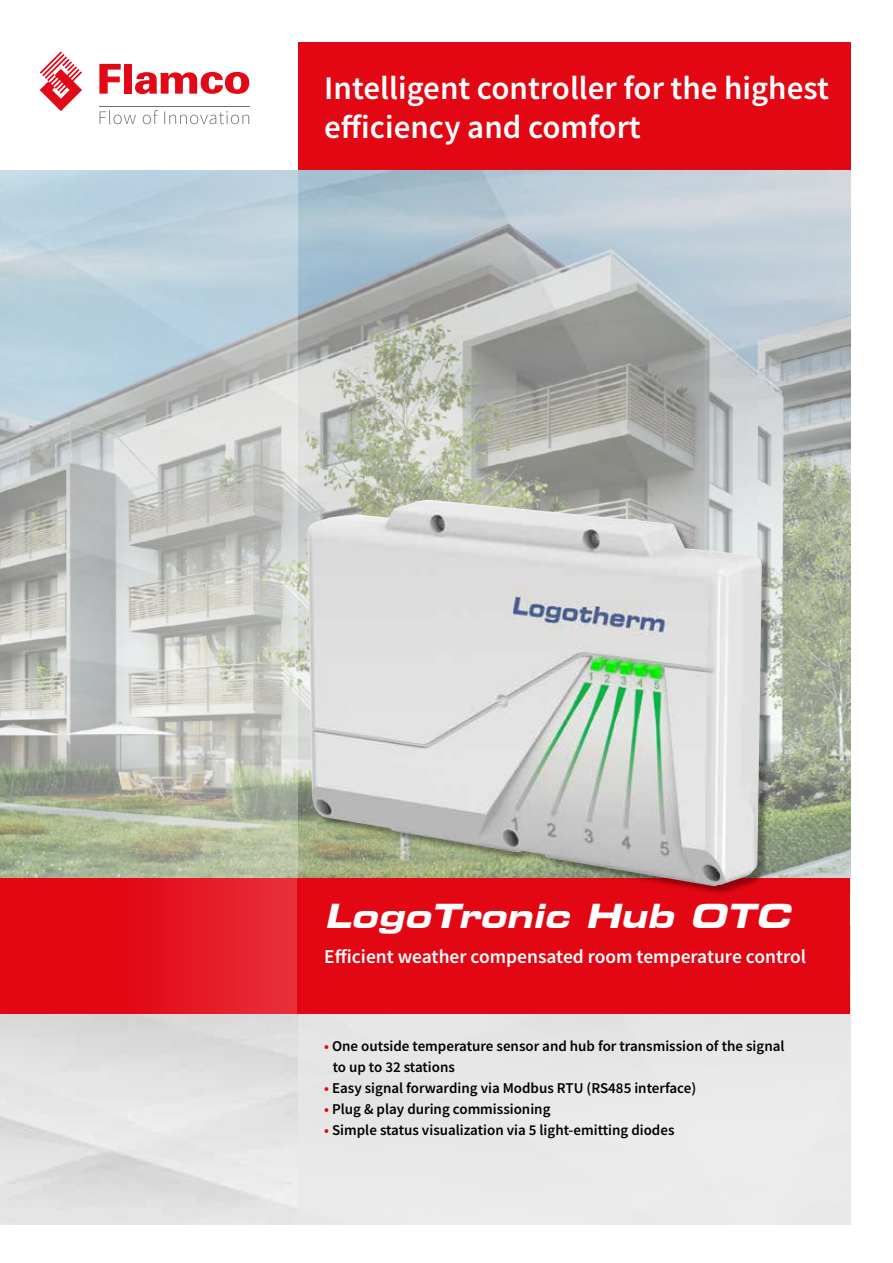
<style>
.page{position:relative;width:893px;height:1263px;background:#fff}
.page>*{position:absolute;margin:0;border:0;box-sizing:border-box;transform-origin:0 0}
.t1{font:600 33px/39.6px "Source Sans Pro";color:#fff}
.t2{font:italic 700 expanded 33px "Square 721 BT";color:#fff}
.t3{font:600 19.5px "Source Sans Pro";color:#fff}
.t4{font:600 15px/21px "Source Sans Pro";color:#000}
.s1{color:#e30613}
</style>
<div class="page">
<img style="left:298px;top:170px;width:552px;height:708px">
<div style="left:298px;top:43px;width:552px;height:127px;background:#e30613"></div>
<svg style="left:0;top:170px;width:298px;height:708px;background:#bec7c5"></svg>
<img style="left:0;top:1013px;width:298px;height:211px">
<div style="left:298px;top:927px;width:552px;height:297px;background:#e9e9e9"></div>
<div style="left:0;top:878px;width:850px;height:135px;background:#e30613"></div>
<svg style="left:117px;top:878px;width:179px;height:159px"></svg>
<svg style="left:99px;top:64px;width:22px;height:30px"></svg>
<div style="left:124px;top:64px;width:8px;height:30px;background:#e20917"></div>
<svg style="left:135px;top:72px;width:114px;height:22px"></svg>
<svg style="left:40px;top:51px;width:42px;height:60px"></svg>
<svg style="left:100px;top:110px;width:149px;height:14px"></svg>
<hr style="left:99px;top:106px;width:151px;height:1px;background:#706f6f">
<div style="left:309px;top:501px;width:462px;height:395px;background:#000;opacity:.35"></div>
<img style="left:307px;top:500px;width:455px;height:386px">
<h1 class="t1" style="left:324px;top:68px;width:506px">Intelligent controller for the highest efficiency and comfort</h1>
<h1 class="t2" style="left:324px;top:896px;width:475px">LogoTronic Hub OTC</h1>
<h2 class="t3" style="left:324px;top:944px;width:483px">Efficient weather compensated room temperature control</h2>
<p class="t4" style="left:333px;top:1036px;width:453px;text-indent:-9px"><span class="s1">•</span> One outside temperature sensor and hub for transmission of the signal to up to 32 stations</p>
<p class="t4" style="left:324px;top:1078px;width:374px"><span class="s1">•</span> Easy signal forwarding via Modbus RTU (RS485 interface)</p>
<p class="t4" style="left:324px;top:1099px;width:228px"><span class="s1">•</span> Plug &amp; play during commissioning</p>
<p class="t4" style="left:324px;top:1120px;width:352px"><span class="s1">•</span> Simple status visualization via 5 light-emitting diodes</p>
</div>
